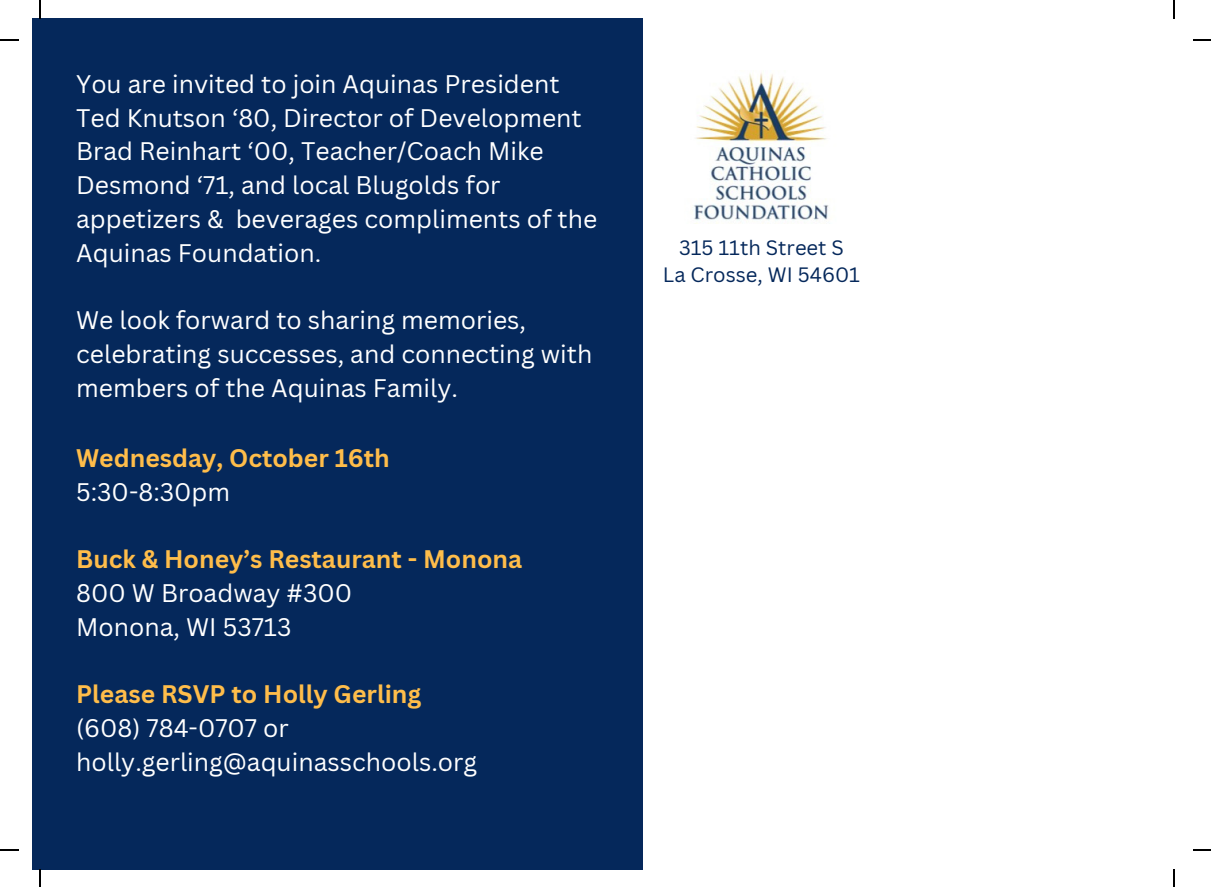
<style>
.page{position:relative;width:1211px;height:887px;background:#fff}
.page>*{position:absolute;margin:0;border:0;box-sizing:border-box;transform-origin:0 0}
.t1{font:24.75px/33.8px "Canva Sans";color:#fff}
.t2{font:700 24.75px/33.8px "Canva Sans";color:#ffbd4a}
.t3{font:20.25px "Canva Sans";color:#05285b}
.s1{font-weight:400;color:#fff}
.s2{font-weight:700;color:#ffbd4a}
</style>
<div class="page">
<div style="left:33px;top:19px;width:609px;height:850px;background:#05285b"></div>
<img style="left:694px;top:73px;width:135px;height:151px">
<svg style="left:39px;top:0;width:1px;height:19px"></svg>
<svg style="left:0;top:39px;width:19px;height:1px"></svg>
<svg style="left:1173px;top:0;width:1px;height:19px"></svg>
<svg style="left:1193px;top:39px;width:18px;height:1px"></svg>
<svg style="left:39px;top:869px;width:1px;height:18px"></svg>
<svg style="left:0;top:849px;width:19px;height:1px"></svg>
<svg style="left:1173px;top:869px;width:1px;height:18px"></svg>
<svg style="left:1193px;top:849px;width:18px;height:1px"></svg>
<h1 class="t1" style="left:76px;top:66px;width:522px">You are invited to join Aquinas President Ted Knutson ‘80, Director of Development Brad Reinhart ‘00, Teacher/Coach Mike Desmond ‘71, and local Blugolds for appetizers &amp; beverages compliments of the Aquinas Foundation.</h1>
<h1 class="t1" style="left:76px;top:303px;width:518px">We look forward to sharing memories, celebrating successes, and connecting with members of the Aquinas Family.</h1>
<h1 class="t2" style="left:76px;top:440px;width:315px">Wednesday, October 16th<br><span class="s1">5:30-8:30pm</span></h1>
<h1 class="t1" style="left:76px;top:541px;width:447px"><span class="s2">Buck &amp; Honey’s Restaurant - Monona<br></span>800 W Broadway #300<br>Monona, WI 53713</h1>
<h1 class="t1" style="left:76px;top:676px;width:402px"><span class="s2">Please RSVP to Holly Gerling </span>(608) 784-0707 or holly.gerling@aquinasschools.org</h1>
<p class="t3" style="left:679px;top:233px;width:166px">315 11th Street S</p>
<p class="t3" style="left:663px;top:260px;width:199px">La Crosse, WI 54601</p>
</div>
